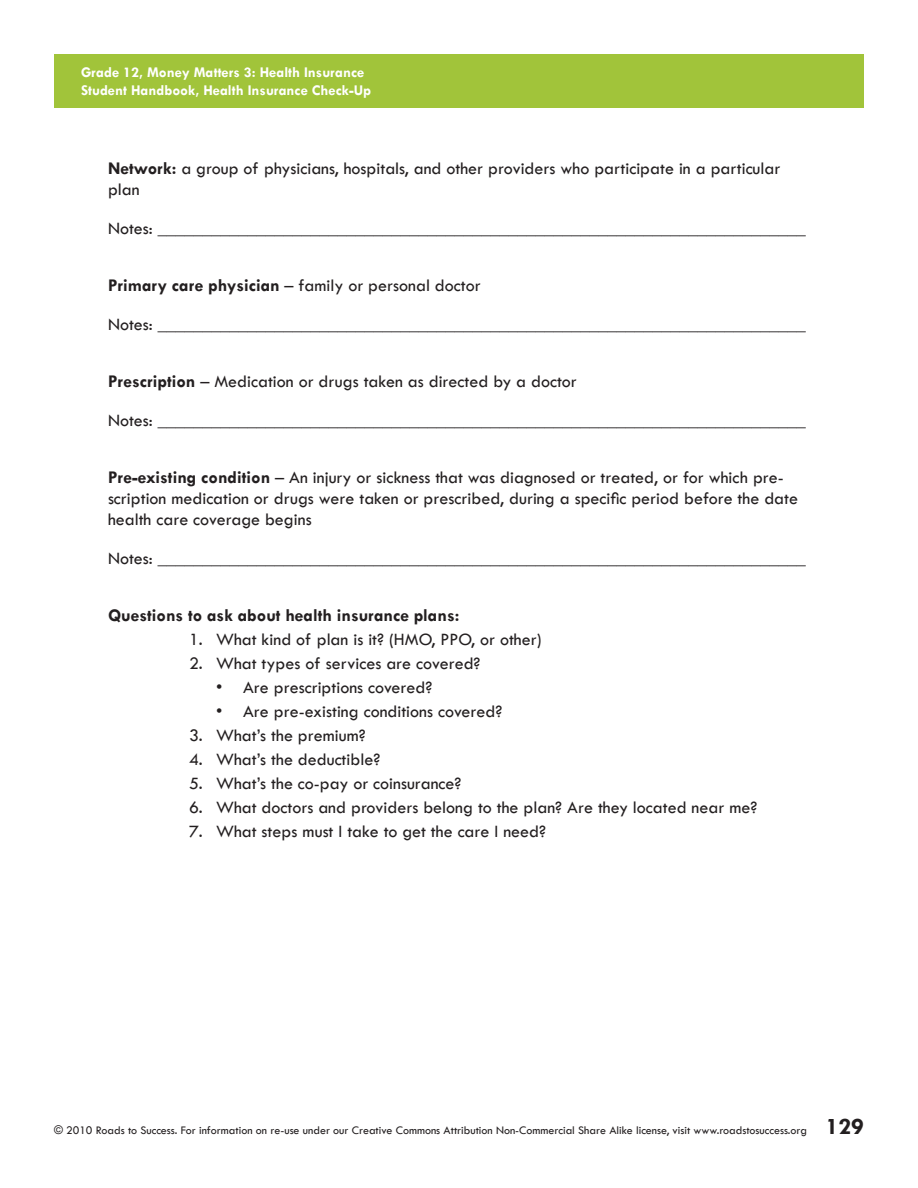
<style>
.page{position:relative;width:918px;height:1188px;background:#fff}
.page>*{position:absolute;margin:0;border:0;box-sizing:border-box;transform-origin:0 0}
.Lesson_Front_Page_Te{font:700 24px "Tw Cen";color:#231f20}
.SHFR_Text{font:18px/21px "Tw Cen";color:#231f20}
.A_Bullet{font:18px "Tw Cen";color:#231f20}
.SHFR_Text-2{font:700 18px "Tw Cen";color:#231f20}
.t1{font:700 15px "Tw Cen";color:#fff}
.t2{font:12px "Tw Cen";color:#231f20}
.s1{font-weight:700}
</style>
<div class="page">
<div style="left:54px;top:54px;width:810px;height:54px;background:#a1c43a"></div>
<p class="t1" style="left:81px;top:63px;width:285px">Grade 12, Money Matters 3: Health Insurance</p>
<p class="t1" style="left:81px;top:81px;width:292px">Student Handbook, Health Insurance Check-Up</p>
<p class="SHFR_Text" style="left:108px;top:158px;width:674px"><span class="s1">Network:</span> a group of physicians, hospitals, and other providers who participate in a particular plan</p>
<p class="SHFR_Text" style="left:108px;top:218px;width:699px">Notes: ________________________________________________________________________</p>
<p class="SHFR_Text" style="left:108px;top:275px;width:374px"><span class="s1">Primary care physician</span> – family or personal doctor</p>
<p class="SHFR_Text" style="left:108px;top:314px;width:699px">Notes: ________________________________________________________________________</p>
<p class="SHFR_Text" style="left:108px;top:371px;width:470px"><span class="s1">Prescription</span> – Medication or drugs taken as directed by a doctor</p>
<p class="SHFR_Text" style="left:108px;top:410px;width:699px">Notes: ________________________________________________________________________</p>
<p class="SHFR_Text" style="left:108px;top:467px;width:692px"><span class="s1">Pre-existing condition</span> – An injury or sickness that was diagnosed or treated, or for which pre&shy;scription medication or drugs were taken or prescribed, during a specific period before the date health care coverage begins</p>
<p class="SHFR_Text" style="left:108px;top:548px;width:699px">Notes: ________________________________________________________________________</p>
<p class="SHFR_Text-2" style="left:108px;top:605px;width:353px">Questions to ask about health insurance plans:</p>
<p class="A_Bullet" style="left:189px;top:629px;width:354px">1. What kind of plan is it? (HMO, PPO, or other)</p>
<p class="A_Bullet" style="left:189px;top:653px;width:293px">2. What types of services are covered?</p>
<p class="A_Bullet" style="left:216px;top:677px;width:218px">• Are prescriptions covered?</p>
<p class="A_Bullet" style="left:216px;top:701px;width:288px">• Are pre-existing conditions covered?</p>
<p class="A_Bullet" style="left:189px;top:725px;width:178px">3. What’s the premium?</p>
<p class="A_Bullet" style="left:189px;top:749px;width:193px">4. What’s the deductible?</p>
<p class="A_Bullet" style="left:189px;top:773px;width:274px">5. What’s the co-pay or coinsurance?</p>
<p class="A_Bullet" style="left:189px;top:797px;width:570px">6. What doctors and providers belong to the plan? Are they located near me?</p>
<p class="A_Bullet" style="left:189px;top:821px;width:359px">7. What steps must I take to get the care I need?</p>
<p class="t2" style="left:54px;top:1123px;width:755px">© 2010 Roads to Success. For information on re-use under our Creative Commons Attribution Non-Commercial Share Alike license, visit www.roadstosuccess.org</p>
<p class="Lesson_Front_Page_Te" style="left:826px;top:1112px;width:40px">129</p>
</div>
